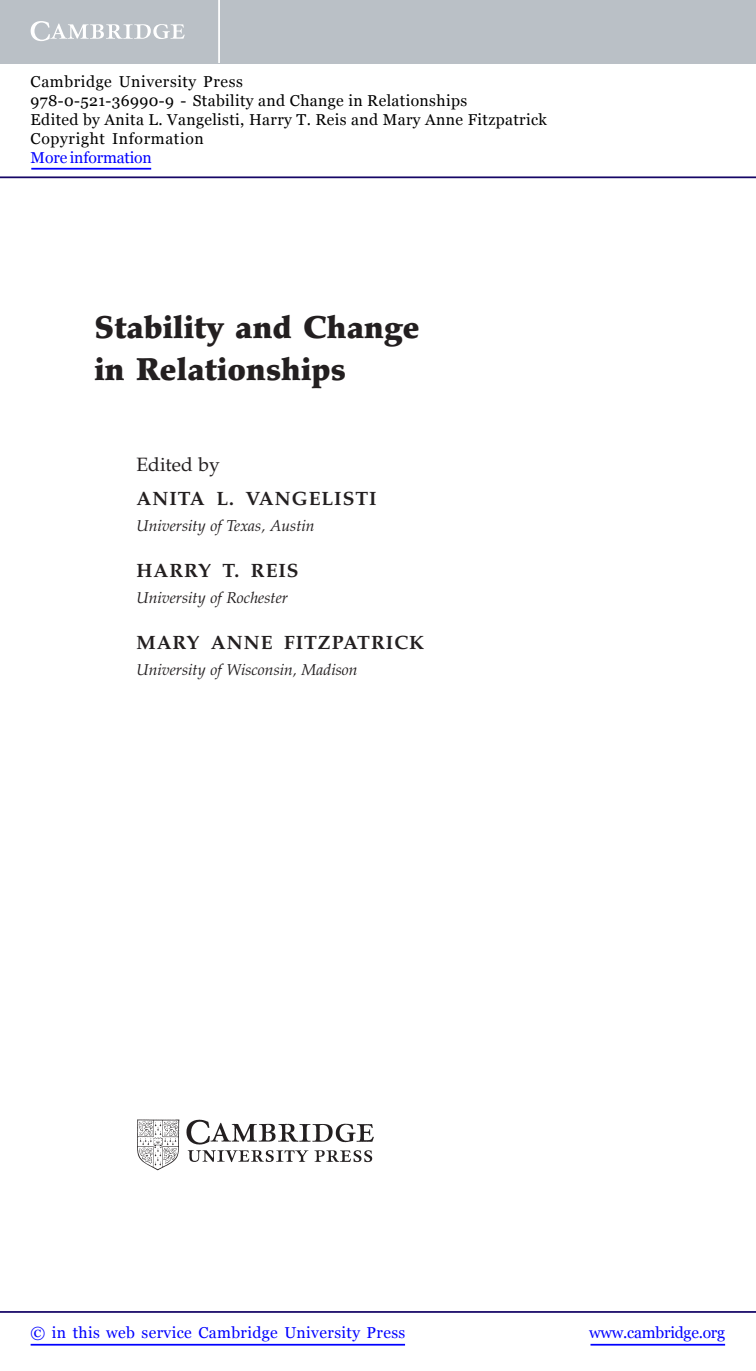
<style>
.page{position:relative;width:756px;height:1371px;background:#fff}
.page>*{position:absolute;margin:0;border:0;box-sizing:border-box;transform-origin:0 0}
.t1{font:900 31.5px/42px "Palatino";color:#231f20}
.t2{font:700 19.25px/34.1px "Palatino";letter-spacing:.05em;color:#231f20}
.t3{font:15.75px/18.9px "Georgia";letter-spacing:.025em;color:#000}
.t4{font:italic 15.75px "Palatino";color:#231f20}
.t5{font:15.75px "Georgia";letter-spacing:.025em;color:#00f}
.t6{font:15.75px "Georgia";letter-spacing:-.015em;color:#00f}
.t7{font:15.75px "Georgia";letter-spacing:-.01em;color:#00f}
.s1{font-weight:400}
</style>
<div class="page">
<img style="left:137px;top:1119px;width:237px;height:52px">
<div style="left:0;top:0;width:756px;height:63px;background:#bac0c6"></div>
<svg style="left:31px;top:21px;width:154px;height:20px"></svg>
<hr style="left:218px;top:0;width:2px;height:63px;background:#fff">
<hr style="left:0;top:176px;width:756px;height:2px;background:#150666">
<hr style="left:591px;top:1343px;width:134px;height:2px;background:#00f">
<hr style="left:0;top:1310px;width:756px;height:2px;background:#150666">
<hr style="left:31px;top:1343px;width:374px;height:2px;background:#00f">
<hr style="left:31px;top:168px;width:120px;height:2px;background:#00f">
<p class="t3" style="left:31px;top:72px;width:518px">Cambridge University Press<br>978-0-521-36990-9 - Stability and Change in Relationships<br>Edited by Anita L. Vangelisti, Harry T. Reis and Mary Anne Fitzpatrick Copyright Information</p>
<p class="t7" style="left:31px;top:148px;width:123px">More information</p>
<p class="t1" style="left:94px;top:309px;width:327px">Stability and Change in Relationships</p>
<p class="t2" style="left:136px;top:449px;width:242px"><span class="s1">Edited by<br></span>ANITA L. VANGELISTI</p>
<p class="t4" style="left:136px;top:520px;width:180px">University of Texas, Austin</p>
<p class="t2" style="left:136px;top:555px;width:164px">HARRY T. REIS</p>
<p class="t4" style="left:136px;top:591px;width:153px">University of Rochester</p>
<p class="t2" style="left:136px;top:627px;width:289px">MARY ANNE FITZPATRICK</p>
<p class="t4" style="left:136px;top:663px;width:223px">University of Wisconsin, Madison</p>
<p class="t5" style="left:31px;top:1322px;width:376px">© in this web service Cambridge University Press</p>
<p class="t6" style="left:589px;top:1322px;width:137px">www.cambridge.org</p>
</div>
